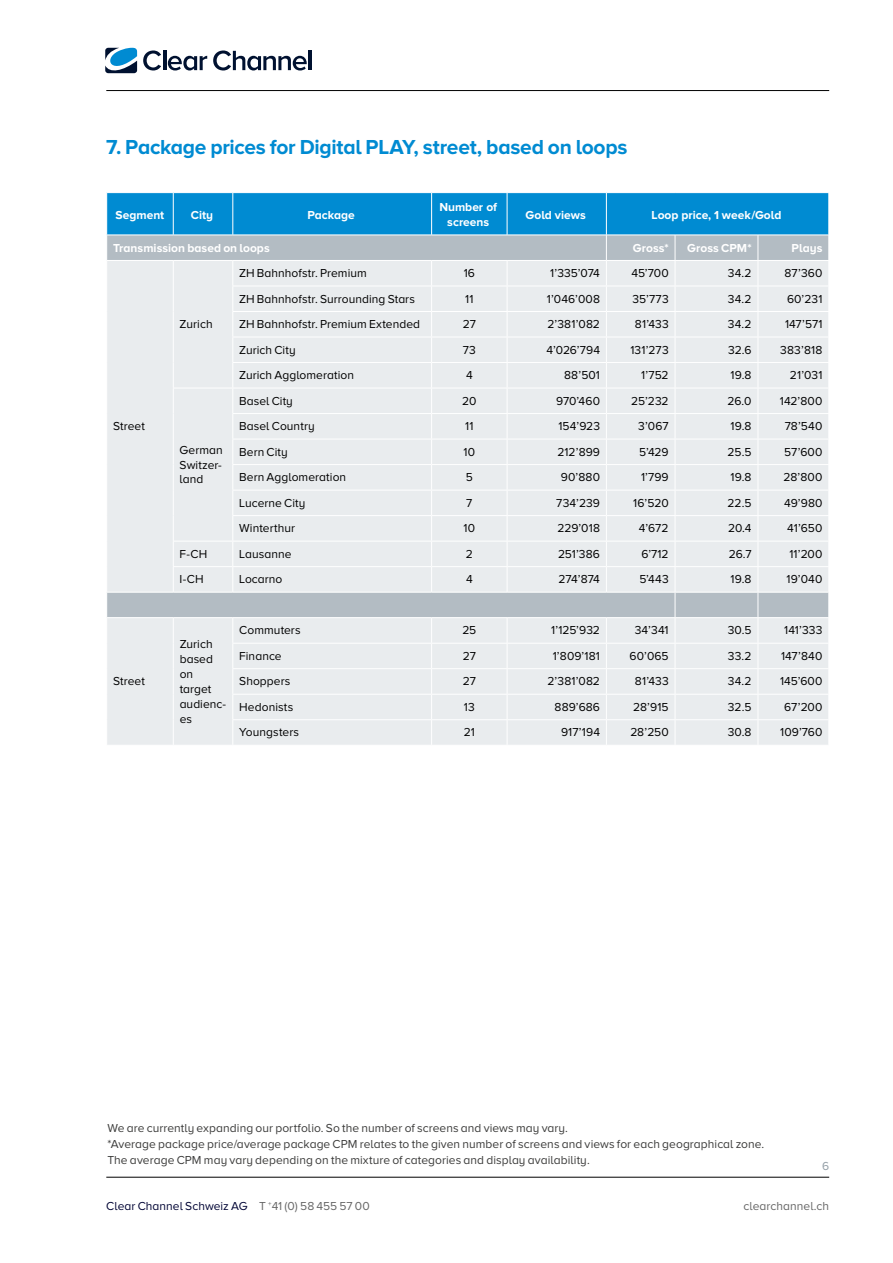
<style>
.page{position:relative;width:893px;height:1263px;background:#fff}
.page>*{position:absolute;margin:0;border:0;box-sizing:border-box;transform-origin:0 0}
.t1{font:700 21px "Proxima Nova A";letter-spacing:-.01em;color:#008bd2}
.t2{font:12px/14.9px "Proxima Nova A";letter-spacing:.005em;color:#000;text-align:justify}
.t3{font:12px/16.2px "Proxima Nova A";letter-spacing:.005em;color:#3c3c3b}
.t4{font:700 12px/14.4px "Proxima Nova A";color:#fff;text-align:center}
.t5{font:12px "Proxima Nova A";letter-spacing:.005em;color:#000434}
.t6{font:12px "Proxima Nova A";letter-spacing:.005em;color:#666}
.t7{font:12px "Proxima Nova A";color:#949fa7}
.s1{color:#666}
</style>
<div class="page">
<hr style="left:106px;top:90px;width:723px;height:1px;background:#000">
<hr style="left:106px;top:1177px;width:723px;height:1px;background:#000">
<svg style="left:143px;top:50px;width:18px;height:20px"></svg>
<hr style="left:163px;top:51px;width:3px;height:19px;background:#001130">
<svg style="left:168px;top:56px;width:39px;height:14px"></svg>
<svg style="left:213px;top:50px;width:94px;height:20px"></svg>
<hr style="left:309px;top:51px;width:3px;height:19px;background:#001130">
<svg style="left:105px;top:48px;width:32px;height:25px"></svg>
<svg style="left:107px;top:193px;width:722px;height:552px;background:#d3e1e8"></svg>
<hr style="left:173px;top:193px;width:1px;height:42px;background:#fff">
<hr style="left:233px;top:193px;width:1px;height:42px;background:#fff">
<hr style="left:431px;top:193px;width:1px;height:42px;background:#fff">
<hr style="left:507px;top:193px;width:1px;height:42px;background:#fff">
<hr style="left:606px;top:193px;width:1px;height:42px;background:#fff">
<hr style="left:106px;top:235px;width:67px;height:1px;background:#fff">
<hr style="left:173px;top:235px;width:60px;height:1px;background:#fff">
<hr style="left:233px;top:235px;width:199px;height:1px;background:#fff">
<hr style="left:432px;top:235px;width:75px;height:1px;background:#fff">
<hr style="left:507px;top:235px;width:99px;height:1px;background:#fff">
<hr style="left:606px;top:235px;width:69px;height:1px;background:#fff">
<hr style="left:675px;top:235px;width:83px;height:1px;background:#fff">
<hr style="left:758px;top:235px;width:71px;height:1px;background:#fff">
<h1 class="t1" style="left:106px;top:135px;width:523px">7. Package prices for Digital PLAY, street, based on loops</h1>
<p class="t4" style="left:116px;top:207px;width:50px">Segment</p>
<p class="t4" style="left:191px;top:207px;width:24px">City</p>
<p class="t4" style="left:307px;top:207px;width:49px">Package</p>
<p class="t4" style="left:439px;top:200px;width:59px">Number of screens</p>
<p class="t4" style="left:526px;top:207px;width:62px">Gold views</p>
<p class="t4" style="left:651px;top:207px;width:132px">Loop price, 1 week/Gold</p>
<p class="t4" style="left:113px;top:240px;width:158px">Transmission based on loops</p>
<p class="t4" style="left:633px;top:240px;width:37px">Gross*</p>
<p class="t4" style="left:687px;top:240px;width:66px">Gross CPM*</p>
<p class="t4" style="left:792px;top:240px;width:32px">Plays</p>
<p class="t2" style="left:113px;top:419px;width:33px">Street</p>
<p class="t2" style="left:113px;top:674px;width:33px">Street</p>
<p class="t2" style="left:180px;top:317px;width:35px">Zurich</p>
<p class="t2" style="left:180px;top:442px;width:45px">German Switzer&shy;land</p>
<p class="t2" style="left:239px;top:266px;width:129px">ZH Bahnhofstr. Premium</p>
<p class="t2" style="left:464px;top:266px;width:13px">16</p>
<p class="t2" style="left:550px;top:266px;width:51px">1’335’074</p>
<p class="t2" style="left:631px;top:266px;width:39px">45’700</p>
<p class="t2" style="left:728px;top:266px;width:25px">34.2</p>
<p class="t2" style="left:785px;top:266px;width:39px">87’360</p>
<p class="t2" style="left:239px;top:291px;width:177px">ZH Bahnhofstr. Surrounding Stars</p>
<p class="t2" style="left:465px;top:291px;width:10px">11</p>
<p class="t2" style="left:547px;top:291px;width:55px">1’046’008</p>
<p class="t2" style="left:633px;top:291px;width:38px">35’773</p>
<p class="t2" style="left:728px;top:291px;width:25px">34.2</p>
<p class="t2" style="left:787px;top:291px;width:37px">60’231</p>
<p class="t2" style="left:239px;top:317px;width:182px">ZH Bahnhofstr. Premium Extended</p>
<p class="t2" style="left:463px;top:317px;width:15px">27</p>
<p class="t2" style="left:547px;top:317px;width:54px">2’381’082</p>
<p class="t2" style="left:635px;top:317px;width:35px">81’433</p>
<p class="t2" style="left:728px;top:317px;width:25px">34.2</p>
<p class="t2" style="left:785px;top:317px;width:39px">147’571</p>
<p class="t2" style="left:239px;top:342px;width:58px">Zurich City</p>
<p class="t2" style="left:463px;top:342px;width:15px">73</p>
<p class="t2" style="left:546px;top:342px;width:55px">4’026’794</p>
<p class="t2" style="left:630px;top:342px;width:40px">131’273</p>
<p class="t2" style="left:728px;top:342px;width:25px">32.6</p>
<p class="t2" style="left:780px;top:342px;width:44px">383’818</p>
<p class="t2" style="left:239px;top:368px;width:116px">Zurich Agglomeration</p>
<p class="t2" style="left:466px;top:368px;width:8px">4</p>
<p class="t2" style="left:564px;top:368px;width:37px">88’501</p>
<p class="t2" style="left:641px;top:368px;width:29px">1’752</p>
<p class="t2" style="left:731px;top:368px;width:22px">19.8</p>
<p class="t2" style="left:790px;top:368px;width:34px">21’031</p>
<p class="t2" style="left:239px;top:393px;width:55px">Basel City</p>
<p class="t2" style="left:462px;top:393px;width:16px">20</p>
<p class="t2" style="left:556px;top:393px;width:45px">970’460</p>
<p class="t2" style="left:631px;top:393px;width:39px">25’232</p>
<p class="t2" style="left:727px;top:393px;width:26px">26.0</p>
<p class="t2" style="left:780px;top:393px;width:44px">142’800</p>
<p class="t2" style="left:239px;top:419px;width:77px">Basel Country</p>
<p class="t2" style="left:465px;top:419px;width:10px">11</p>
<p class="t2" style="left:558px;top:419px;width:43px">154’923</p>
<p class="t2" style="left:638px;top:419px;width:32px">3’067</p>
<p class="t2" style="left:731px;top:419px;width:22px">19.8</p>
<p class="t2" style="left:785px;top:419px;width:39px">78’540</p>
<p class="t2" style="left:239px;top:444px;width:50px">Bern City</p>
<p class="t2" style="left:464px;top:444px;width:13px">10</p>
<p class="t2" style="left:557px;top:444px;width:44px">212’899</p>
<p class="t2" style="left:639px;top:444px;width:31px">5’429</p>
<p class="t2" style="left:728px;top:444px;width:25px">25.5</p>
<p class="t2" style="left:784px;top:444px;width:40px">57’600</p>
<p class="t2" style="left:239px;top:470px;width:109px">Bern Agglomeration</p>
<p class="t2" style="left:466px;top:470px;width:9px">5</p>
<p class="t2" style="left:561px;top:470px;width:41px">90’880</p>
<p class="t2" style="left:641px;top:470px;width:29px">1’799</p>
<p class="t2" style="left:731px;top:470px;width:22px">19.8</p>
<p class="t2" style="left:783px;top:470px;width:40px">28’800</p>
<p class="t2" style="left:239px;top:495px;width:68px">Lucerne City</p>
<p class="t2" style="left:466px;top:495px;width:8px">7</p>
<p class="t2" style="left:556px;top:495px;width:45px">734’239</p>
<p class="t2" style="left:633px;top:495px;width:37px">16’520</p>
<p class="t2" style="left:728px;top:495px;width:26px">22.5</p>
<p class="t2" style="left:784px;top:495px;width:40px">49’980</p>
<p class="t2" style="left:239px;top:521px;width:57px">Winterthur</p>
<p class="t2" style="left:464px;top:521px;width:13px">10</p>
<p class="t2" style="left:557px;top:521px;width:44px">229’018</p>
<p class="t2" style="left:639px;top:521px;width:31px">4’672</p>
<p class="t2" style="left:728px;top:521px;width:25px">20.4</p>
<p class="t2" style="left:787px;top:521px;width:37px">41’650</p>
<p class="t2" style="left:180px;top:546px;width:29px">F-CH</p>
<p class="t2" style="left:239px;top:546px;width:54px">Lausanne</p>
<p class="t2" style="left:466px;top:546px;width:9px">2</p>
<p class="t2" style="left:558px;top:546px;width:43px">251’386</p>
<p class="t2" style="left:641px;top:546px;width:29px">6’712</p>
<p class="t2" style="left:729px;top:546px;width:24px">26.7</p>
<p class="t2" style="left:789px;top:546px;width:35px">11’200</p>
<p class="t2" style="left:180px;top:572px;width:26px">I-CH</p>
<p class="t2" style="left:239px;top:572px;width:45px">Locarno</p>
<p class="t2" style="left:466px;top:572px;width:8px">4</p>
<p class="t2" style="left:558px;top:572px;width:43px">274’874</p>
<p class="t2" style="left:639px;top:572px;width:31px">5’443</p>
<p class="t2" style="left:731px;top:572px;width:22px">19.8</p>
<p class="t2" style="left:787px;top:572px;width:37px">19’040</p>
<p class="t2" style="left:180px;top:637px;width:48px;text-align:left">Zurich based on target audienc&shy;es</p>
<p class="t2" style="left:239px;top:623px;width:63px">Commuters</p>
<p class="t2" style="left:462px;top:623px;width:15px">25</p>
<p class="t2" style="left:551px;top:623px;width:50px">1’125’932</p>
<p class="t2" style="left:635px;top:623px;width:35px">34’341</p>
<p class="t2" style="left:728px;top:623px;width:25px">30.5</p>
<p class="t2" style="left:784px;top:623px;width:40px">141’333</p>
<p class="t2" style="left:239px;top:648px;width:44px">Finance</p>
<p class="t2" style="left:463px;top:648px;width:15px">27</p>
<p class="t2" style="left:553px;top:648px;width:49px">1’809’181</p>
<p class="t2" style="left:630px;top:648px;width:41px">60’065</p>
<p class="t2" style="left:728px;top:648px;width:25px">33.2</p>
<p class="t2" style="left:781px;top:648px;width:43px">147’840</p>
<p class="t2" style="left:239px;top:674px;width:53px">Shoppers</p>
<p class="t2" style="left:463px;top:674px;width:15px">27</p>
<p class="t2" style="left:547px;top:674px;width:54px">2’381’082</p>
<p class="t2" style="left:635px;top:674px;width:35px">81’433</p>
<p class="t2" style="left:728px;top:674px;width:25px">34.2</p>
<p class="t2" style="left:780px;top:674px;width:44px">145’600</p>
<p class="t2" style="left:239px;top:699px;width:56px">Hedonists</p>
<p class="t2" style="left:464px;top:699px;width:12px">13</p>
<p class="t2" style="left:554px;top:699px;width:47px">889’686</p>
<p class="t2" style="left:633px;top:699px;width:37px">28’915</p>
<p class="t2" style="left:728px;top:699px;width:25px">32.5</p>
<p class="t2" style="left:784px;top:699px;width:40px">67’200</p>
<p class="t2" style="left:239px;top:725px;width:61px">Youngsters</p>
<p class="t2" style="left:464px;top:725px;width:13px">21</p>
<p class="t2" style="left:561px;top:725px;width:41px">917’194</p>
<p class="t2" style="left:630px;top:725px;width:40px">28’250</p>
<p class="t2" style="left:728px;top:725px;width:25px">30.8</p>
<p class="t2" style="left:780px;top:725px;width:44px">109’760</p>
<p class="t3" style="left:107px;top:1119px;width:658px">We are currently expanding our portfolio. So the number of screens and views may vary.<br>*Average package price/average package CPM relates to the given number of screens and views for each geographical zone.<br>The average CPM may vary depending on the mixture of categories and display availability.</p>
<p class="t7" style="left:822px;top:1159px;width:9px">6</p>
<p class="t5" style="left:106px;top:1200px;width:265px">Clear Channel Schweiz AG <span class="s1">T</span> <sup>+</sup><span class="s1">41 (0) 58 455 57 00</span></p>
<p class="t6" style="left:744px;top:1200px;width:87px">clearchannel.ch</p>
</div>
